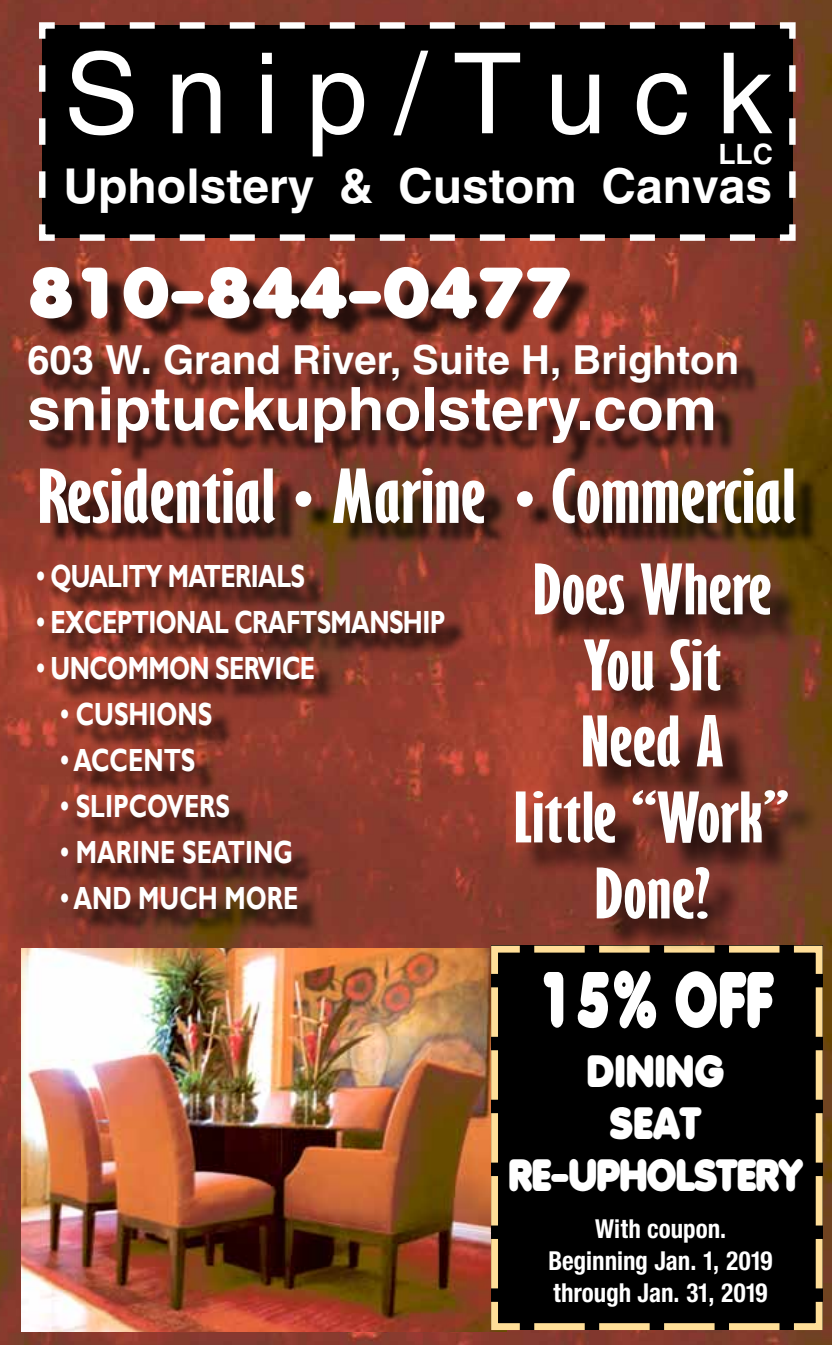
<style>
.page{position:relative;width:832px;height:1345px;background:#fff}
.page>*{position:absolute;margin:0;border:0;box-sizing:border-box;transform-origin:0 0}
.t1{font:112px "Sans";letter-spacing:.24em;color:#fff}
.t2{font:76.4px "Debussy";color:#fff;scale:.7 1}
.t3{font:70px "Debussy";color:#fff}
.t4{font:700 extra-condensed 68.4px "Gill Sans";color:#fff;scale:1.4 1}
.t5{font:700 extra-condensed 64px/76px "Gill Sans";color:#fff;text-align:center;scale:1.4 1}
.t6{font:700 60px "Sans";color:#fff}
.t7{font:700 48px "Sans";color:#fff}
.t8{font:44px/52px "Debussy";letter-spacing:-.025em;color:#fff;text-align:center;scale:.85 1}
.t9{font:700 40px "Sans";color:#fff}
.t10{font:700 32px "Gill Sans";letter-spacing:-.025em;color:#fff;scale:.75 1}
.t11{font:700 32px "Gill Sans";color:#fff;scale:.75 1}
.t12{font:700 condensed 28px/32px "Sans";color:#fff;text-align:center;scale:.95 1}
.t13{font:700 28px "Sans";color:#fff}
</style>
<div class="page">
<img style="left:0;top:0;width:831px;height:1344px">
<svg style="left:36px;top:19px;width:762px;height:225px;background:#0f0b0b"></svg>
<div style="left:38px;top:274px;width:721px;height:193px;background:#000;opacity:.75"></div>
<img style="left:21px;top:948px;width:466px;height:382px">
<svg style="left:487px;top:942px;width:338px;height:390px;background:#100c08"></svg>
<div style="left:46px;top:477px;width:774px;height:455px;background:#000;opacity:.75"></div>
<div style="left:522px;top:571px;width:298px;height:380px;background:#000;opacity:.75"></div>
<h1 class="t1" style="left:64px;top:29px;width:709px">Snip/Tuck</h1>
<p class="t13" style="left:718px;top:137px;width:56px">LLC</p>
<h3 class="t7" style="left:64px;top:157px;width:710px">Upholstery &amp; Custom Canvas</h3>
<h3 class="t3" style="left:27px;top:254px;width:546px">810-844-0477</h3>
<p class="t9" style="left:27px;top:335px;width:713px">603 W. Grand River, Suite H, Brighton</p>
<h3 class="t6" style="left:27px;top:372px;width:691px">sniptuckupholstery.com</h3>
<h3 class="t4" style="left:37px;top:454px;width:544px">Residential • Marine • Commercial</h3>
<p class="t10" style="left:37px;top:556px;width:359px">• QUALITY MATERIALS</p>
<p class="t10" style="left:37px;top:602px;width:546px">• EXCEPTIONAL CRAFTSMANSHIP</p>
<p class="t10" style="left:37px;top:648px;width:373px">• UNCOMMON SERVICE</p>
<p class="t10" style="left:61px;top:694px;width:68px">• CUSHIONS</p>
<p class="t11" style="left:61px;top:740px;width:181px">• ACCENTS</p>
<p class="t11" style="left:61px;top:786px;width:227px">• SLIPCOVERS</p>
<p class="t11" style="left:61px;top:832px;width:311px">• MARINE SEATING</p>
<p class="t11" style="left:61px;top:878px;width:318px">• AND MUCH MORE</p>
<h3 class="t5" style="left:513px;top:551px;width:198px">Does Where<br>You Sit<br>Need A<br>Little “Work”<br>Done?</h3>
<h2 class="t2" style="left:538px;top:956px;width:336px">15% OFF</h2>
<h3 class="t8" style="left:508px;top:1046px;width:348px">DINING<br>SEAT<br>RE-UPHOLSTERY</h3>
<p class="t12" style="left:548px;top:1212px;width:238px">With coupon.<br>Beginning Jan. 1, 2019 through Jan. 31, 2019</p>
</div>
